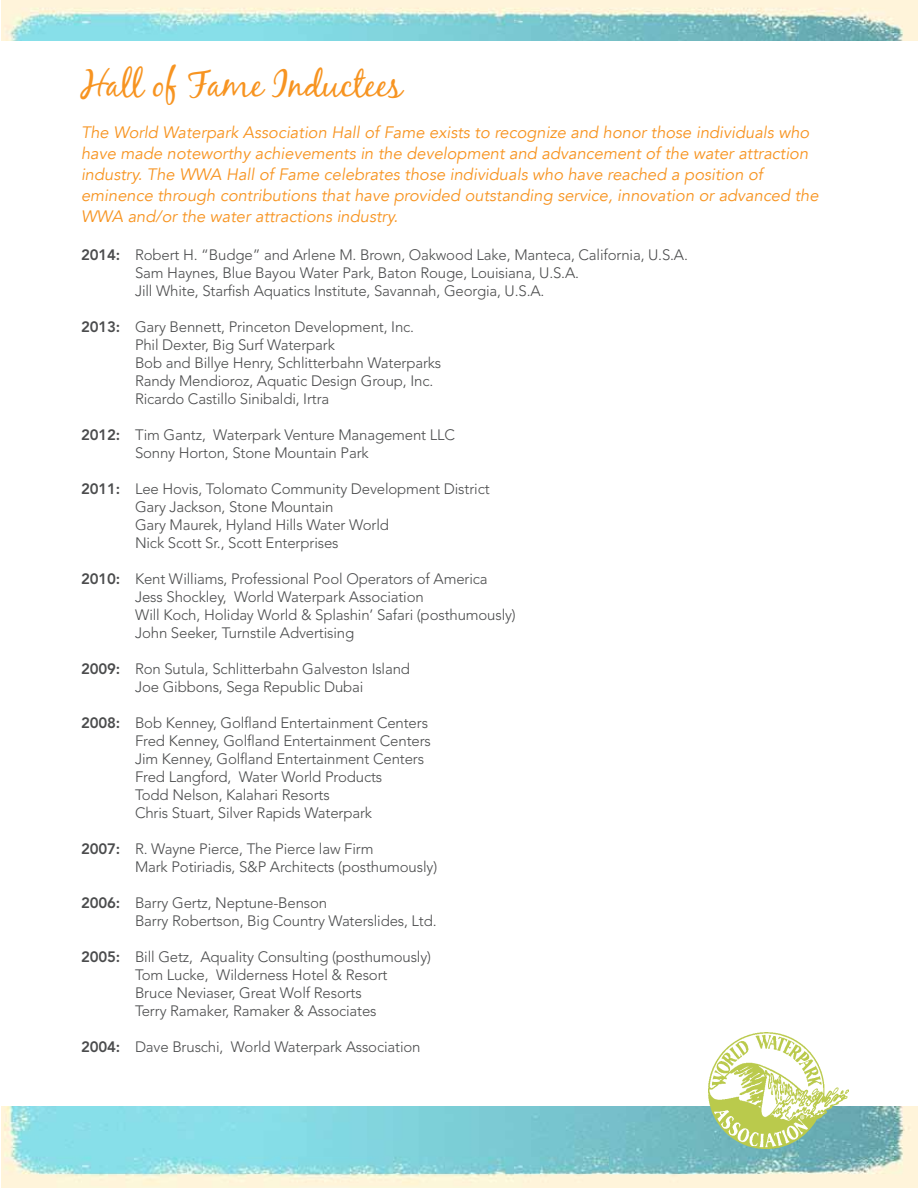
<style>
.page{position:relative;width:918px;height:1188px;background:#fff}
.page>*{position:absolute;margin:0;border:0;box-sizing:border-box;transform-origin:0 0}
.t1{font:36px "Black Jack";color:#f79421}
.t2{font:italic 16.5px/21px "Avenir";color:#f79421}
.t3{font:300 15px/18px "Avenir LT Std";letter-spacing:-.01em;color:#4b4c4d}
.s1{font-weight:800}
</style>
<div class="page">
<img style="left:1px;top:1107px;width:917px;height:81px">
<img style="left:1px;top:0;width:917px;height:41px">
<img style="left:709px;top:1032px;width:140px;height:116px">
<h1 class="t1" style="left:81px;top:63px;width:323px">Hall of Fame Inductees</h1>
<p class="t2" style="left:81px;top:122px;width:739px">The World Waterpark Association Hall of Fame exists to recognize and honor those individuals who have made noteworthy achievements in the development and advancement of the water attraction industry. The WWA Hall of Fame celebrates those individuals who have reached a position of eminence through contributions that have provided outstanding service, innovation or advanced the WWA and/or the water attractions industry.</p>
<p class="t3" style="left:135px;top:246px;width:555px;text-indent:-54px"><span class="s1">2014:</span> Robert H. “Budge” and Arlene M. Brown, Oakwood Lake, Manteca, California, U.S.A.<br>Sam Haynes, Blue Bayou Water Park, Baton Rouge, Louisiana, U.S.A.<br>Jill White, Starfish Aquatics Institute, Savannah, Georgia, U.S.A.</p>
<p class="t3" style="left:135px;top:318px;width:308px;text-indent:-54px"><span class="s1">2013:</span> Gary Bennett, Princeton Development, Inc.<br>Phil Dexter, Big Surf Waterpark<br>Bob and Billye Henry, Schlitterbahn Waterparks Randy Mendioroz, Aquatic Design Group, Inc.<br>Ricardo Castillo Sinibaldi, Irtra</p>
<p class="t3" style="left:135px;top:426px;width:322px;text-indent:-54px"><span class="s1">2012:</span> Tim Gantz, Waterpark Venture Management LLC<br>Sonny Horton, Stone Mountain Park</p>
<p class="t3" style="left:135px;top:480px;width:356px;text-indent:-54px"><span class="s1">2011:</span> Lee Hovis, Tolomato Community Development District Gary Jackson, Stone Mountain<br>Gary Maurek, Hyland Hills Water World<br>Nick Scott Sr., Scott Enterprises</p>
<p class="t3" style="left:135px;top:570px;width:382px;text-indent:-54px"><span class="s1">2010:</span> Kent Williams, Professional Pool Operators of America Jess Shockley, World Waterpark Association<br>Will Koch, Holiday World &amp; Splashin’ Safari (posthumously)<br>John Seeker, Turnstile Advertising</p>
<p class="t3" style="left:81px;top:660px;width:331px;text-align:center"><span class="s1">2009:</span> Ron Sutula, Schlitterbahn Galveston Island<br>Joe Gibbons, Sega Republic Dubai</p>
<p class="t3" style="left:135px;top:714px;width:297px;text-indent:-54px"><span class="s1">2008:</span> Bob Kenney, Golfland Entertainment Centers Fred Kenney, Golfland Entertainment Centers Jim Kenney, Golfland Entertainment Centers Fred Langford, Water World Products<br>Todd Nelson, Kalahari Resorts<br>Chris Stuart, Silver Rapids Waterpark</p>
<p class="t3" style="left:135px;top:840px;width:304px;text-indent:-54px"><span class="s1">2007:</span> R. Wayne Pierce, The Pierce law Firm<br>Mark Potiriadis, S&amp;P Architects (posthumously)</p>
<p class="t3" style="left:135px;top:894px;width:303px;text-indent:-54px"><span class="s1">2006:</span> Barry Gertz, Neptune-Benson<br>Barry Robertson, Big Country Waterslides, Ltd.</p>
<p class="t3" style="left:135px;top:948px;width:298px;text-indent:-54px"><span class="s1">2005:</span> Bill Getz, Aquality Consulting (posthumously)<br>Tom Lucke, Wilderness Hotel &amp; Resort<br>Bruce Neviaser, Great Wolf Resorts<br>Terry Ramaker, Ramaker &amp; Associates</p>
<p class="t3" style="left:81px;top:1038px;width:341px"><span class="s1">2004:</span> Dave Bruschi, World Waterpark Association</p>
</div>
